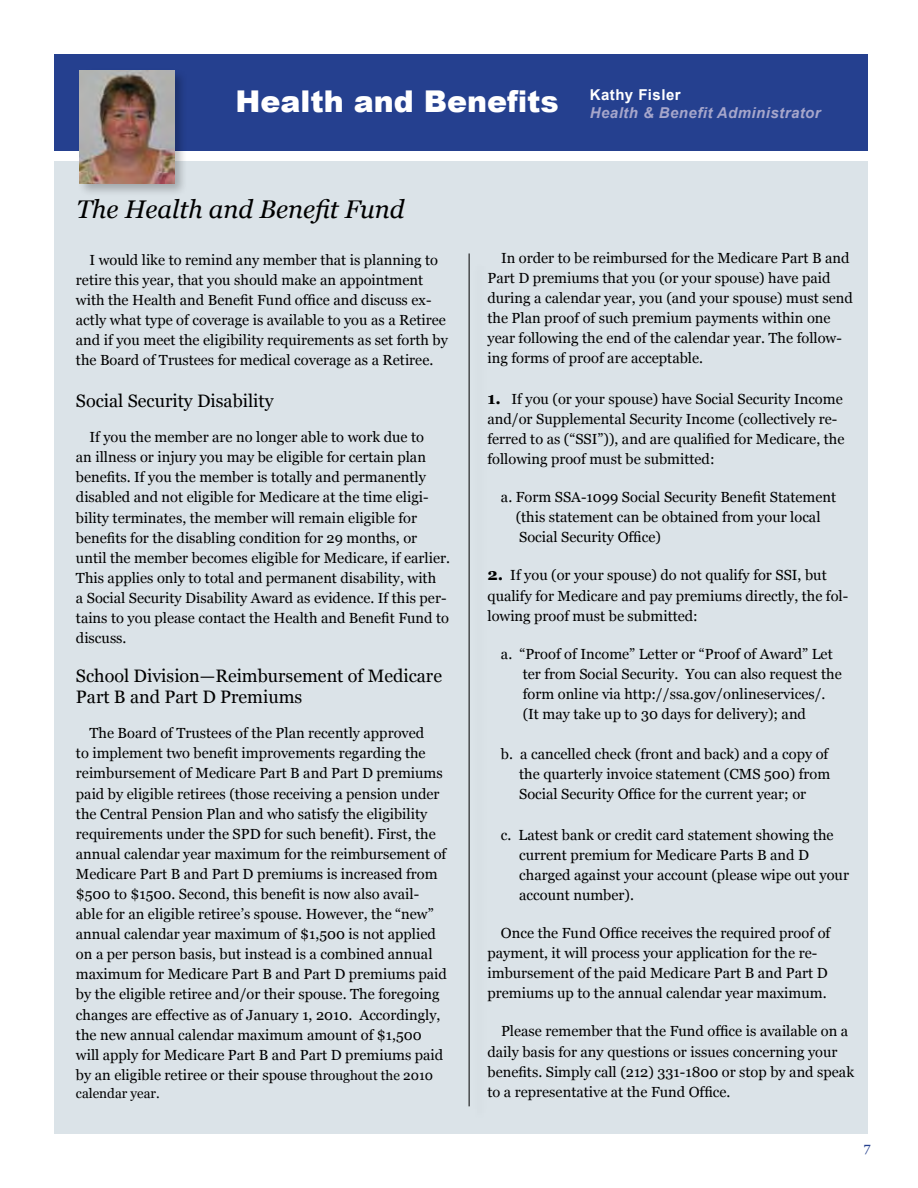
<style>
.page{position:relative;width:918px;height:1188px;background:#fff}
.page>*{position:absolute;margin:0;border:0;box-sizing:border-box;transform-origin:0 0}
.t1{font:900 30px "Arial";color:#fff}
.t2{font:italic 25.5px "Georgia";color:#000}
.t3{font:18px/21px "Georgia";color:#000}
.t4{font:italic 700 15px "Arial";letter-spacing:.03em;color:#a6a6cb}
.t5{font:14.7px/20.1px "Georgia";color:#000}
.t6{font:13.5px "Georgia";color:#000}
.t7{font:13.5px "Georgia";color:#25408f}
.s1{font-size:13.5px}
.s2{font-weight:700;font-size:16.5px}
</style>
<div class="page">
<div style="left:54px;top:161px;width:813px;height:973px;background:#dbe3e8"></div>
<div style="left:54px;top:54px;width:813px;height:97px;background:#25408f"></div>
<div style="left:77px;top:68px;width:110px;height:129px;background:#000;opacity:.26"></div>
<img style="left:80px;top:71px;width:94px;height:112px">
<hr style="left:469px;top:254px;width:1px;height:852px;background:#000">
<h1 class="t1" style="left:235px;top:80px;width:447px">Health and Benefits <sup>Kathy</sup> <sup>Fisler</sup></h1>
<p class="t4" style="left:590px;top:103px;width:232px">Health &amp; Benefit Administrator</p>
<h2 class="t2" style="left:76px;top:193px;width:330px">The Health and Benefit Fund</h2>
<p class="t5" style="left:76px;top:250px;width:373px;text-indent:13px">I would like to remind any member that is planning to retire this year, that you should make an appointment with the Health and Benefit Fund office and discuss ex&shy;actly what type of coverage is available to you as a Retiree and if you meet the eligibility requirements as set forth by the Board of Trustees for medical coverage as a Retiree.</p>
<p class="t3" style="left:76px;top:391px;width:199px">Social Security Disability</p>
<p class="t5" style="left:76px;top:427px;width:376px;text-indent:13px">If you the member are no longer able to work due to<br>an illness or injury you may be eligible for certain plan benefits. If you the member is totally and permanently disabled and not eligible for Medicare at the time eligi&shy;bility terminates, the member will remain eligible for benefits for the disabling condition for 29 months, or until the member becomes eligible for Medicare, if earlier.<br>This applies only to total and permanent disability, with<br>a Social Security Disability Award as evidence. If this per&shy;tains to you please contact the Health and Benefit Fund to discuss.</p>
<p class="t3" style="left:76px;top:666px;width:368px">School Division—Reimbursement of Medicare<br>Part B and Part D Premiums</p>
<p class="t5" style="left:76px;top:723px;width:373px;text-indent:13px">The Board of Trustees of the Plan recently approved<br>to implement two benefit improvements regarding the reimbursement of Medicare Part B and Part D premiums paid by eligible retirees (those receiving a pension under the Central Pension Plan and who satisfy the eligibility requirements under the SPD for such benefit). First, the annual calendar year maximum for the reimbursement of Medicare Part B and Part D premiums is increased from $500 to $1500. Second, this benefit is now also avail&shy;able for an eligible retiree’s spouse. However, the “new” annual calendar year maximum of $1,500 is not applied on a per person basis, but instead is a combined annual maximum for Medicare Part B and Part D premiums paid by the eligible retiree and/or their spouse. The foregoing changes are effective as of January 1, 2010. Accordingly, the new annual calendar maximum amount of $1,500 will apply for Medicare Part B and Part D premiums paid by an eligible retiree or their spouse <span class="s1">throughout the 2010</span></p>
<p class="t6" style="left:76px;top:1085px;width:85px">calendar year.</p>
<p class="t5" style="left:488px;top:248px;width:367px;text-indent:13px">In order to be reimbursed for the Medicare Part B and Part D premiums that you (or your spouse) have paid during a calendar year, you (and your spouse) must send the Plan proof of such premium payments within one year following the end of the calendar year. The follow&shy;ing forms of proof are acceptable.</p>
<p class="t5" style="left:487px;top:389px;width:358px"><span class="s2">1.</span> If you (or your spouse) have Social Security Income and/or Supplemental Security Income (collectively re&shy;ferred to as (“SSI”)), and are qualified for Medicare, the following proof must be submitted:</p>
<p class="t5" style="left:516px;top:487px;width:322px;text-indent:-15px">a. Form SSA-1099 Social Security Benefit Statement (this statement can be obtained from your local<br>Social Security Office)</p>
<p class="t5" style="left:487px;top:566px;width:362px"><span class="s2">2.</span> If you (or your spouse) do not qualify for SSI, but qualify for Medicare and pay premiums directly, the fol&shy;lowing proof must be submitted:</p>
<p class="t5" style="left:523px;top:644px;width:321px;text-indent:-22px">a. “Proof of Income” Letter or “Proof of Award” Let ter from Social Security. You can also request the form online via http://ssa.gov/onlineservices/. (It may take up to 30 days for delivery); and</p>
<p class="t5" style="left:519px;top:744px;width:313px;text-indent:-18px">b. a cancelled check (front and back) and a copy of the quarterly invoice statement (CMS 500) from<br>Social Security Office for the current year; or</p>
<p class="t5" style="left:519px;top:825px;width:331px;text-indent:-18px">c. Latest bank or credit card statement showing the current premium for Medicare Parts B and D charged against your account (please wipe out your account number).</p>
<p class="t5" style="left:487px;top:923px;width:344px;text-indent:13px">Once the Fund Office receives the required proof of payment, it will process your application for the re&shy;imbursement of the paid Medicare Part B and Part D premiums up to the annual calendar year maximum.</p>
<p class="t5" style="left:488px;top:1022px;width:368px;text-indent:13px">Please remember that the Fund office is available on a daily basis for any questions or issues concerning your benefits. Simply call (212) 331-1800 or stop by and speak to a representative at the Fund Office.</p>
<p class="t7" style="left:864px;top:1140px;width:8px">7</p>
</div>
